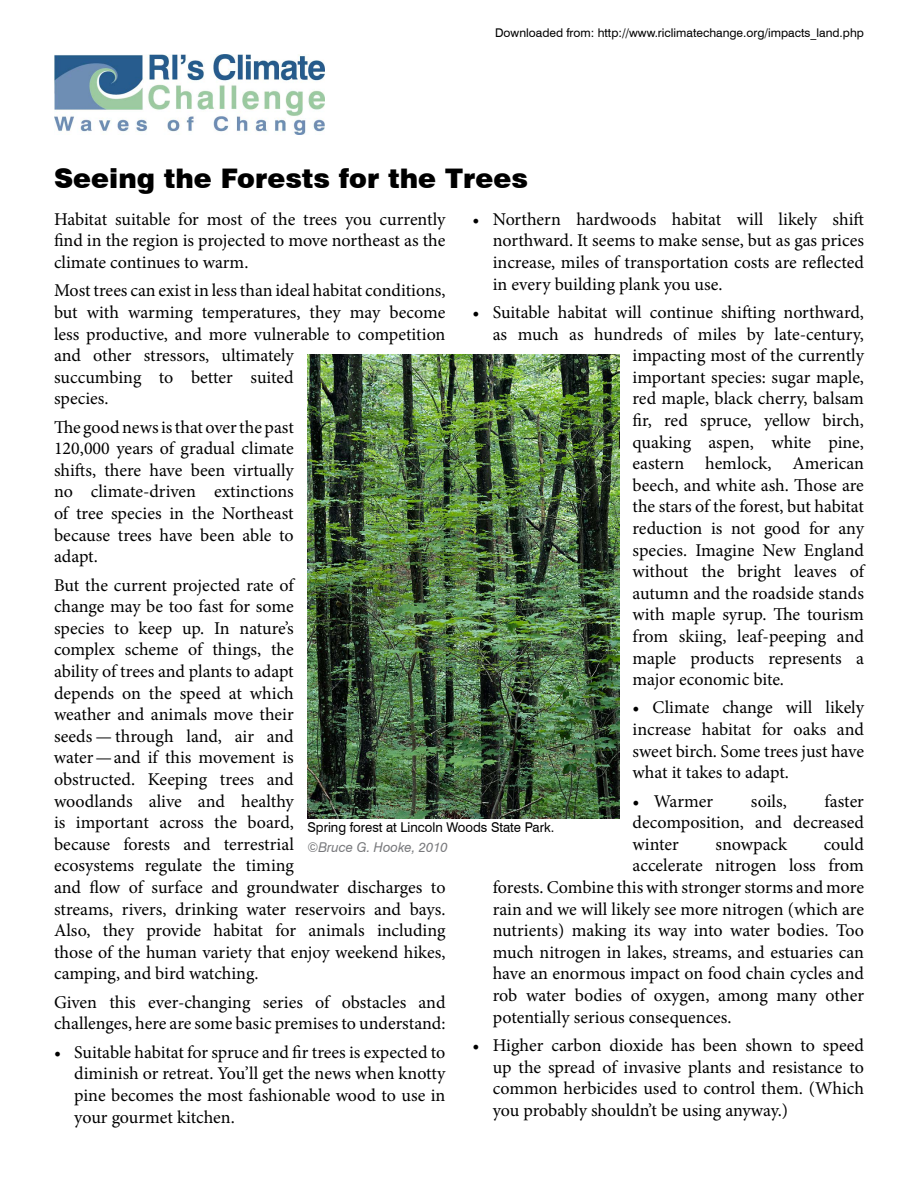
<style>
.page{position:relative;width:918px;height:1188px;background:#fff}
.page>*{position:absolute;margin:0;border:0;box-sizing:border-box;transform-origin:0 0}
.t1{font:900 27px "Swiss 721 BT";color:#000}
.t2{font:18px/21.6px "Minion Pro";letter-spacing:-.005em;color:#000;text-align:justify}
.t3{font:13.5px "Swiss 721 BT";color:#000}
.t4{font:italic 13.5px "Swiss 721 BT";color:#797a7d}
.t5{font:12px "Swiss 721 BT";color:#000}
</style>
<div class="page">
<img style="left:54px;top:54px;width:270px;height:81px">
<img style="left:308px;top:355px;width:311px;height:464px">
<p class="t5" style="left:495px;top:25px;width:370px">Downloaded from: http://www.riclimatechange.org/impacts_land.php</p>
<h1 class="t1" style="left:54px;top:162px;width:475px">Seeing the Forests for the Trees</h1>
<p class="t2" style="left:54px;top:208px;width:393px">Habitat suitable for most of the trees you currently find in the region is projected to move northeast as the climate continues to warm.</p>
<p class="t2" style="left:54px;top:280px;width:393px;text-align:left">Most trees can exist in less than ideal habitat conditions, but with warming temperatures, they may become less productive, and more vulnerable to competition and other stressors, ultimately<br>succumbing to better suited<br>species.</p>
<p class="t2" style="left:54px;top:416px;width:241px">The good news is that over the past 120,000 years of gradual climate shifts, there have been virtually no climate-driven extinctions of tree species in the Northeast because trees have been able to adapt.</p>
<p class="t2" style="left:54px;top:574px;width:393px;text-align:left">But the current projected rate of<br>change may be too fast for some<br>species to keep up. In nature’s<br>complex scheme of things, the<br>ability of trees and plants to adapt<br>depends on the speed at which<br>weather and animals move their<br>seeds — through land, air and<br>water—and if this movement is<br>obstructed. Keeping trees and<br>woodlands alive and healthy<br>is important across the board,<br>because forests and terrestrial<br>ecosystems regulate the timing<br>and flow of surface and groundwater discharges to streams, rivers, drinking water reservoirs and bays.<br>Also, they provide habitat for animals including those of the human variety that enjoy weekend hikes, camping, and bird watching.</p>
<p class="t2" style="left:54px;top:991px;width:393px">Given this ever-changing series of obstacles and challenges, here are some basic premises to understand:</p>
<p class="t2" style="left:74px;top:1041px;width:373px;text-indent:-20px">• Suitable habitat for spruce and fir trees is expected to diminish or retreat. You’ll get the news when knotty pine becomes the most fashionable wood to use in your gourmet kitchen.</p>
<p class="t2" style="left:493px;top:208px;width:373px;text-indent:-20px">• Northern hardwoods habitat will likely shift northward. It seems to make sense, but as gas prices increase, miles of transportation costs are reflected in every building plank you use.</p>
<p class="t2" style="left:473px;top:301px;width:393px">• Suitable habitat will continue shifting northward,</p>
<p class="t2" style="left:493px;top:323px;width:373px">as much as hundreds of miles by late-century,</p>
<p class="t2" style="left:633px;top:345px;width:233px">impacting most of the currently</p>
<p class="t2" style="left:633px;top:366px;width:233px">important species: sugar maple,</p>
<p class="t2" style="left:633px;top:388px;width:233px">red maple, black cherry, balsam</p>
<p class="t2" style="left:633px;top:409px;width:233px">fir, red spruce, yellow birch,</p>
<p class="t2" style="left:633px;top:431px;width:233px">quaking aspen, white pine,</p>
<p class="t2" style="left:633px;top:453px;width:233px">eastern hemlock, American</p>
<p class="t2" style="left:633px;top:474px;width:233px">beech, and white ash. Those are</p>
<p class="t2" style="left:633px;top:496px;width:233px">the stars of the forest, but habitat</p>
<p class="t2" style="left:633px;top:517px;width:233px">reduction is not good for any</p>
<p class="t2" style="left:633px;top:539px;width:233px">species. Imagine New England</p>
<p class="t2" style="left:633px;top:561px;width:233px">without the bright leaves of</p>
<p class="t2" style="left:633px;top:582px;width:233px">autumn and the roadside stands</p>
<p class="t2" style="left:633px;top:604px;width:233px">with maple syrup. The tourism</p>
<p class="t2" style="left:633px;top:625px;width:233px">from skiing, leaf-peeping and</p>
<p class="t2" style="left:633px;top:647px;width:233px">maple products represents a</p>
<p class="t2" style="left:633px;top:669px;width:153px">major economic bite.</p>
<p class="t2" style="left:633px;top:697px;width:233px">• Climate change will likely increase habitat for oaks and sweet birch. Some trees just have what it takes to adapt.</p>
<p class="t2" style="left:633px;top:790px;width:82px">• Warmer</p>
<p class="t2" style="left:751px;top:790px;width:37px">soils,</p>
<p class="t2" style="left:633px;top:790px;width:233px;text-indent:192px">faster decomposition, and decreased winter</p>
<p class="t3" style="left:308px;top:819px;width:248px">Spring forest at Lincoln Woods State Park.</p>
<p class="t4" style="left:308px;top:839px;width:142px">©Bruce G. Hooke, 2010</p>
<p class="t2" style="left:716px;top:833px;width:73px">snowpack</p>
<p class="t2" style="left:824px;top:833px;width:42px">could</p>
<p class="t2" style="left:633px;top:855px;width:233px">accelerate nitrogen loss from</p>
<p class="t2" style="left:493px;top:877px;width:373px">forests. Combine this with stronger storms and more</p>
<p class="t2" style="left:493px;top:898px;width:373px">rain and we will likely see more nitrogen (which are</p>
<p class="t2" style="left:493px;top:920px;width:373px">nutrients) making its way into water bodies. Too</p>
<p class="t2" style="left:493px;top:941px;width:373px">much nitrogen in lakes, streams, and estuaries can</p>
<p class="t2" style="left:493px;top:963px;width:373px">have an enormous impact on food chain cycles and</p>
<p class="t2" style="left:493px;top:985px;width:373px">rob water bodies of oxygen, among many other</p>
<p class="t2" style="left:493px;top:1006px;width:240px">potentially serious consequences.</p>
<p class="t2" style="left:493px;top:1035px;width:373px;text-indent:-20px">• Higher carbon dioxide has been shown to speed up the spread of invasive plants and resistance to common herbicides used to control them. (Which you probably shouldn’t be using anyway.)</p>
</div>
